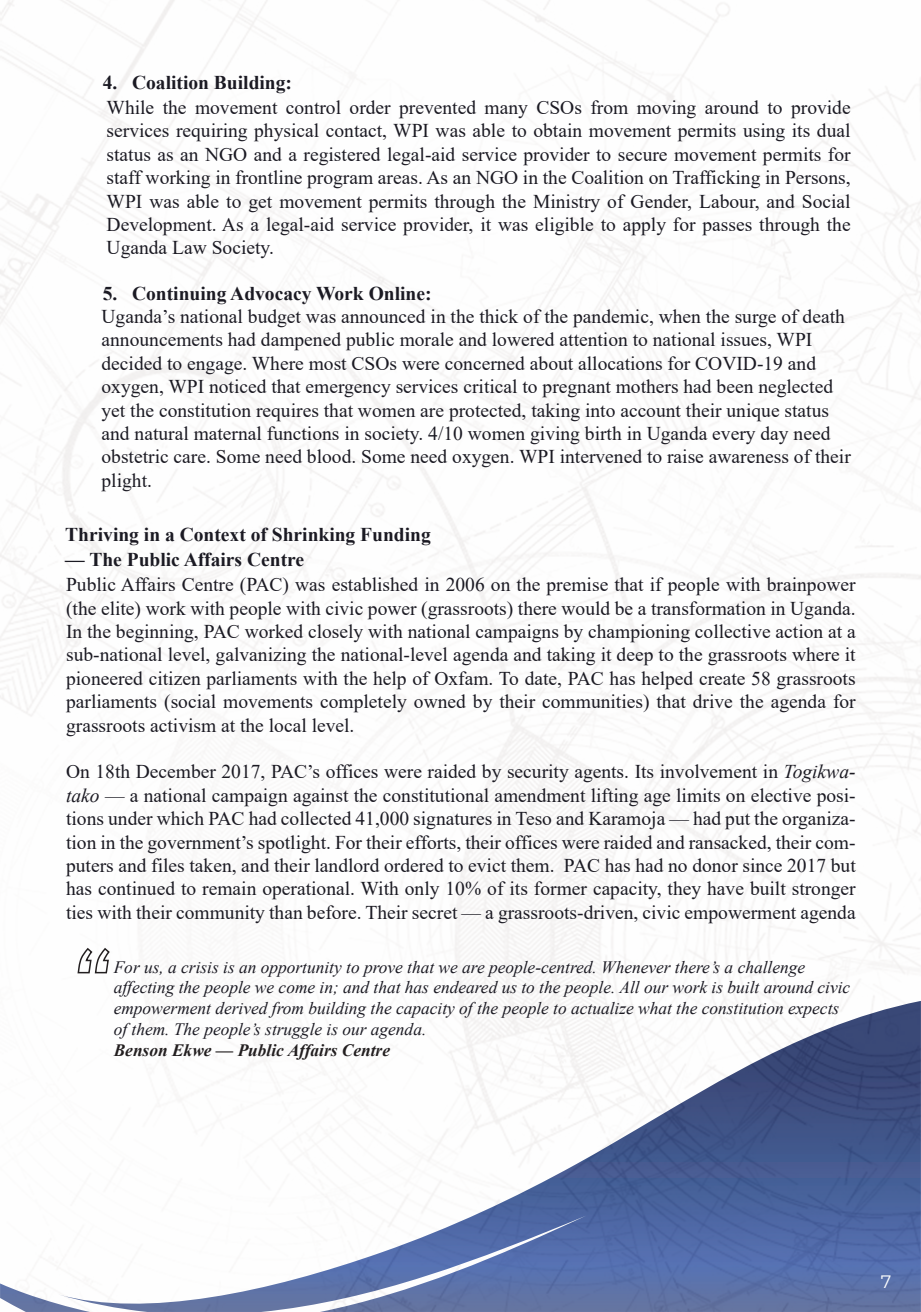
<style>
.page{position:relative;width:921px;height:1312px;background:#fff}
.page>*{position:absolute;margin:0;border:0;box-sizing:border-box;transform-origin:0 0}
.t1{font:19.5px/23.4px "Times New Roman";color:#1b1a23;text-align:justify}
.t2{font:700 19.5px "Times New Roman";color:#1b1a23}
.t3{font:18px "Montserrat";color:#fdfefe}
.t4{font:italic 17.4px/20.9px "Times New Roman";color:#1b1a23}
.t5{font:italic 700 17.4px "Times New Roman";color:#231f20}
.s1{font-style:italic}
</style>
<div class="page">
<img style="left:0;top:0;width:920px;height:1311px">
<svg style="left:77px;top:946px;width:34px;height:28px"></svg>
<p class="t2" style="left:103px;top:69px;width:191px">4. Coalition Building:</p>
<p class="t1" style="left:107px;top:95px;width:745px">While the movement control order prevented many CSOs from moving around to provide services requiring physical contact, WPI was able to obtain movement permits using its dual status as an NGO and a registered legal-aid service provider to secure movement permits for staff working in frontline program areas. As an NGO in the Coalition on Trafficking in Persons, WPI was able to get movement permits through the Ministry of Gender, Labour, and Social Development. As a legal-aid service provider, it was eligible to apply for passes through the Uganda Law Society.</p>
<p class="t2" style="left:103px;top:279px;width:330px">5. Continuing Advocacy Work Online:</p>
<p class="t1" style="left:101px;top:304px;width:750px;text-align:left">Uganda’s national budget was announced in the thick of the pandemic, when the surge of death announcements had dampened public morale and lowered attention to national issues, WPI decided to engage. Where most CSOs were concerned about allocations for COVID-19 and oxygen, WPI noticed that emergency services critical to pregnant mothers had been neglected yet the constitution requires that women are protected, taking into account their unique status and natural maternal functions in society. 4/10 women giving birth in Uganda every day need obstetric care. Some need blood. Some need oxygen. WPI intervened to raise awareness of their plight.</p>
<p class="t2" style="left:65px;top:520px;width:367px">Thriving in a Context of Shrinking Funding</p>
<p class="t2" style="left:65px;top:545px;width:240px">— The Public Affairs Centre</p>
<p class="t1" style="left:66px;top:572px;width:790px">Public Affairs Centre (PAC) was established in 2006 on the premise that if people with brainpower (the elite) work with people with civic power (grassroots) there would be a transformation in Uganda.<br>In the beginning, PAC worked closely with national campaigns by championing collective action at a sub-national level, galvanizing the national-level agenda and taking it deep to the grassroots where it pioneered citizen parliaments with the help of Oxfam. To date, PAC has helped create 58 grassroots parliaments (social movements completely owned by their communities) that drive the agenda for grassroots activism at the local level.</p>
<p class="t1" style="left:66px;top:759px;width:790px">On 18th December 2017, PAC’s offices were raided by security agents. Its involvement in <span class="s1">Togikwa&shy;tako</span> — a national campaign against the constitutional amendment lifting age limits on elective posi&shy;tions under which PAC had collected 41,000 signatures in Teso and Karamoja — had put the organiza&shy;tion in the government’s spotlight. For their efforts, their offices were raided and ransacked, their com&shy;puters and files taken, and their landlord ordered to evict them. PAC has had no donor since 2017 but has continued to remain operational. With only 10% of its former capacity, they have built stronger ties with their community than before. Their secret — a grassroots-driven, civic empowerment agenda</p>
<p class="t4" style="left:114px;top:955px;width:737px">For us, a crisis is an opportunity to prove that we are people-centred. Whenever there’s a challenge affecting the people we come in; and that has endeared us to the people. All our work is built around civic empowerment derived from building the capacity of the people to actualize what the constitution expects of them. The people’s struggle is our agenda.</p>
<p class="t5" style="left:114px;top:1037px;width:278px">Benson Ekwe — Public Affairs Centre</p>
<p class="t3" style="left:880px;top:1268px;width:12px">7</p>
</div>
